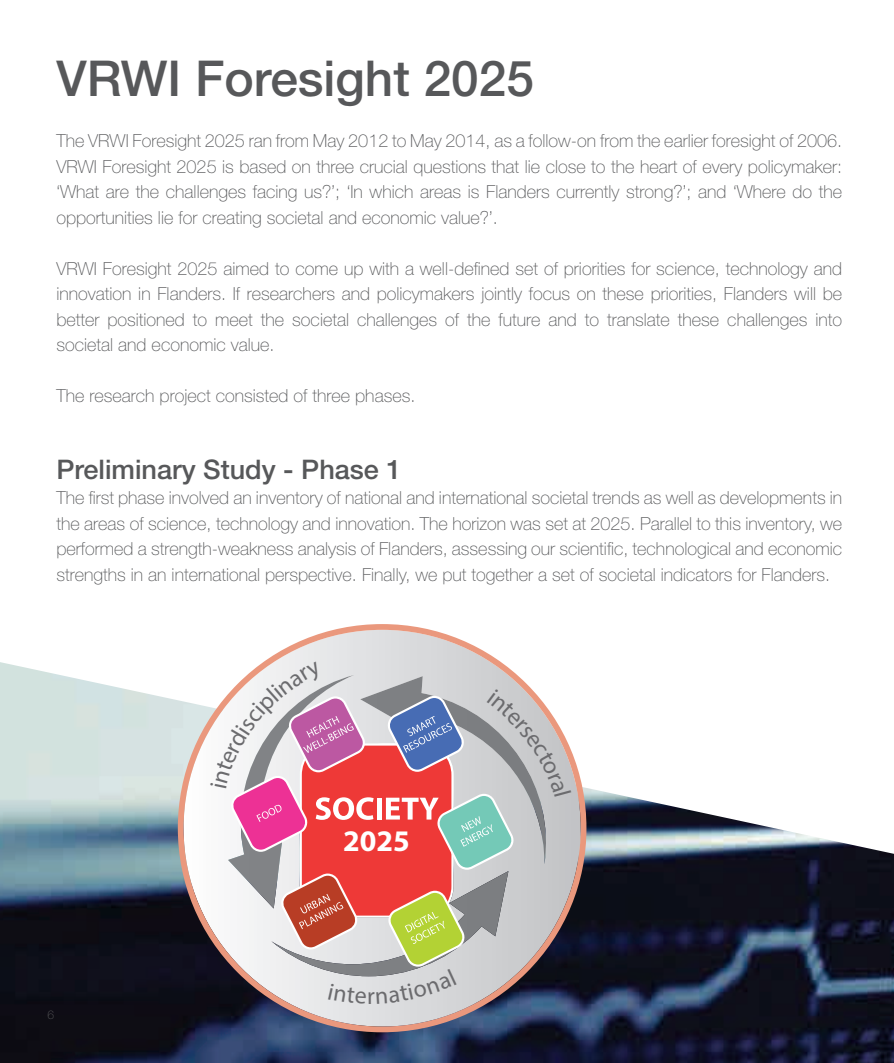
<style>
.page{position:relative;width:894px;height:1063px;background:#fff}
.page>*{position:absolute;margin:0;border:0;box-sizing:border-box;transform-origin:0 0}
.t1{font:500 49.5px "Helvetica Neue LT Std";color:#57585a}
.t2{font:700 30px "Myriad Pro";color:#fff}
.t3{font:500 27px "Helvetica Neue LT Std";color:#57585a}
.t4{font:24px "Myriad Pro";color:#6b6b6e}
.t5{font:100 18px/25.5px "Helvetica Neue LT Std";color:#57585a;text-align:justify}
.t6{font:100 12px "Helvetica Neue LT Std";color:#57585a}
</style>
<div class="page">
<img style="left:0;top:662px;width:893px;height:401px">
<svg style="left:178px;top:624px;width:408px;height:408px"></svg>
<svg style="left:210px;top:662px;width:361px;height:342px"></svg>
<h1 class="t1" style="left:56px;top:49px;width:478px">VRWI Foresight 2025</h1>
<p class="t5" style="left:56px;top:128px;width:786px">The VRWI Foresight 2025 ran from May 2012 to May 2014, as a follow-on from the earlier foresight of 2006.<br>VRWI Foresight 2025 is based on three crucial questions that lie close to the heart of every policymaker: ‘What are the challenges facing us?’; ‘In which areas is Flanders currently strong?’; and ‘Where do the opportunities lie for creating societal and economic value?’.</p>
<p class="t5" style="left:56px;top:255px;width:786px">VRWI Foresight 2025 aimed to come up with a well-defined set of priorities for science, technology and innovation in Flanders. If researchers and policymakers jointly focus on these priorities, Flanders will be better positioned to meet the societal challenges of the future and to translate these challenges into societal and economic value.</p>
<p class="t5" style="left:56px;top:383px;width:360px">The research project consisted of three phases.</p>
<h3 class="t3" style="left:56px;top:453px;width:346px">Preliminary Study - Phase 1</h3>
<p class="t5" style="left:56px;top:485px;width:787px">The first phase involved an inventory of national and international societal trends as well as developments in the areas of science, technology and innovation. The horizon was set at 2025. Parallel to this inventory, we performed a strength-weakness analysis of Flanders, assessing our scientific, technological and economic strengths in an international perspective. Finally, we put together a set of societal indicators for Flanders.</p>
<h2 class="t2" style="left:343px;top:829px;width:68px">2025</h2>
<p class="t6" style="left:48px;top:1008px;width:8px">6</p>
<h3 class="t4" style="left:367px;top:986px;width:10px">r</h3>
</div>
